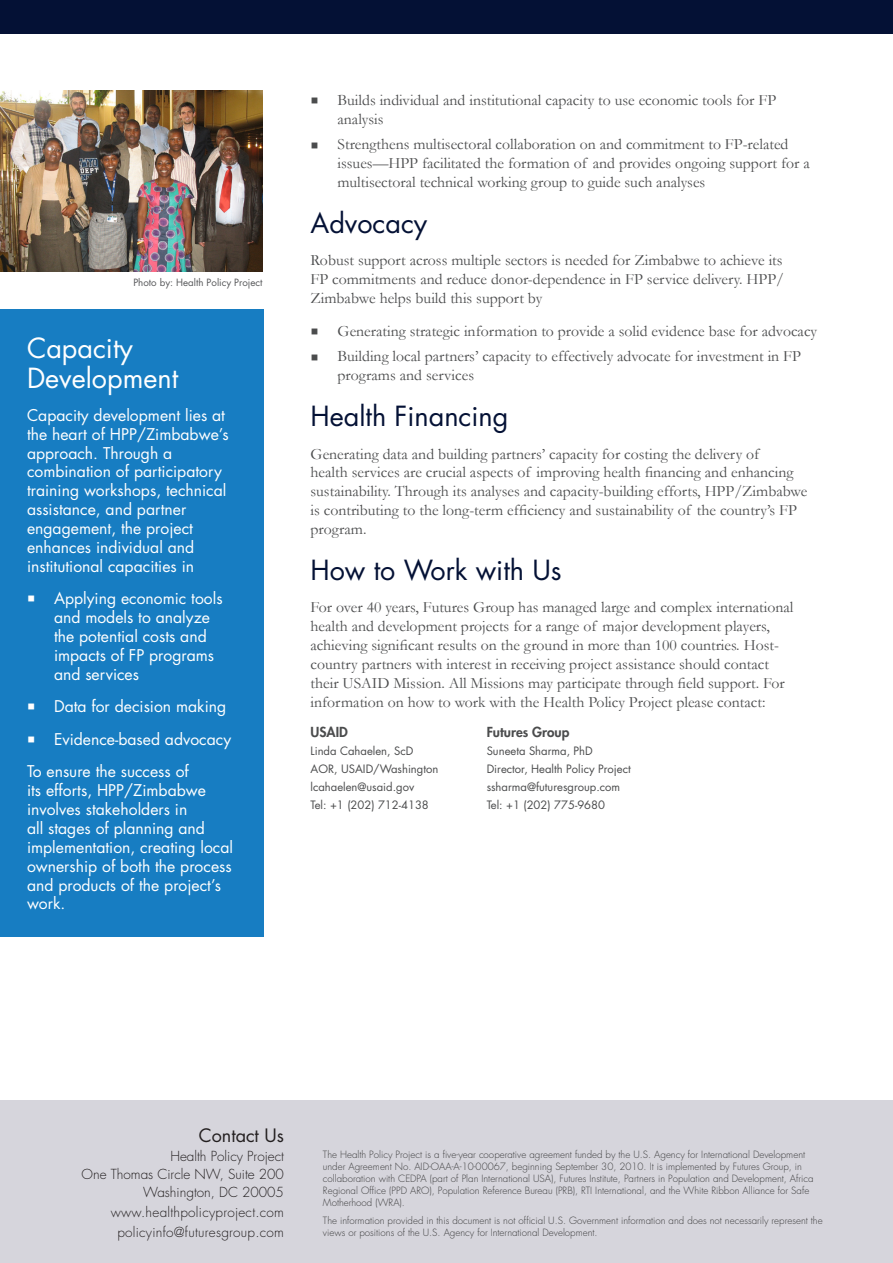
<style>
.page{position:relative;width:893px;height:1263px;background:#fff}
.page>*{position:absolute;margin:0;border:0;box-sizing:border-box;transform-origin:0 0}
.Heading_1{font:27px "Futura Std";color:#041135}
.Call-Out_Box_Heading{font:27px/30px "Futura Std";color:#fff}
.t1{font:18px "Futura Std";color:#231f20}
.Body{font:15.75px/18.9px "Garamond";color:#4b4c4d}
.Callout_Text{font:15.75px/18.9px "Futura Std";color:#fff}
.t2{font:300 13.5px/18px "Futura Std";color:#231f20;text-align:right}
.t3{font:300 13.5px "Futura Std";letter-spacing:.02em;color:#231f20}
.t4{font:800 13.5px "Futura Std";color:#4b4c4d}
.t5{font:11.25px/18px "Futura Std";color:#4b4c4d}
.t6{font:300 9.75px/12px "Futura Std";color:#3e3e3f}
.t7{font:9.75px "Futura Std";color:#57585a}
</style>
<div class="page">
<div style="left:0;top:0;width:893px;height:34px;background:#041135"></div>
<div style="left:0;top:1100px;width:893px;height:163px;background:#d6d5dc"></div>
<div style="left:0;top:309px;width:263px;height:627px;background:#177dc2"></div>
<img style="left:0;top:90px;width:263px;height:181px">
<p class="t7" style="left:133px;top:276px;width:131px">Photo by: Health Policy Project</p>
<p class="Call-Out_Box_Heading" style="left:27px;top:334px;width:153px">Capacity<br>Development</p>
<p class="Callout_Text" style="left:27px;top:406px;width:203px">Capacity development lies at the heart of HPP/Zimbabwe’s approach. Through a combination of participatory training workshops, technical assistance, and partner engagement, the project enhances individual and institutional capacities in</p>
<p class="Callout_Text" style="left:54px;top:589px;width:170px">Applying economic tools and models to analyze the potential costs and impacts of FP programs and services</p>
<p class="Callout_Text" style="left:54px;top:697px;width:174px">Data for decision making</p>
<p class="Callout_Text" style="left:54px;top:730px;width:179px">Evidence-based advocacy</p>
<p class="Callout_Text" style="left:27px;top:762px;width:208px">To ensure the success of<br>its efforts, HPP/Zimbabwe involves stakeholders in<br>all stages of planning and implementation, creating local ownership of both the process and products of the project’s work.</p>
<p class="Body" style="left:338px;top:90px;width:440px">Builds individual and institutional capacity to use economic tools for FP analysis</p>
<p class="Body" style="left:338px;top:135px;width:474px">Strengthens multisectoral collaboration on and commitment to FP-related issues—HPP facilitated the formation of and provides ongoing support for a multisectoral technical working group to guide such analyses</p>
<p class="Heading_1" style="left:310px;top:206px;width:118px">Advocacy</p>
<p class="Body" style="left:310px;top:251px;width:475px;text-align:justify">Robust support across multiple sectors is needed for Zimbabwe to achieve its FP commitments and reduce donor-dependence in FP service delivery. HPP/ Zimbabwe helps build this support by</p>
<p class="Body" style="left:338px;top:321px;width:481px">Generating strategic information to provide a solid evidence base for advocacy</p>
<p class="Body" style="left:338px;top:347px;width:465px">Building local partners’ capacity to effectively advocate for investment in FP programs and services</p>
<p class="Heading_1" style="left:310px;top:399px;width:199px">Health Financing</p>
<p class="Body" style="left:310px;top:444px;width:498px">Generating data and building partners’ capacity for costing the delivery of<br>health services are crucial aspects of improving health financing and enhancing sustainability. Through its analyses and capacity-building efforts, HPP/Zimbabwe is contributing to the long-term efficiency and sustainability of the country’s FP program.</p>
<p class="Heading_1" style="left:310px;top:553px;width:253px">How to Work with Us</p>
<p class="Body" style="left:310px;top:598px;width:484px">For over 40 years, Futures Group has managed large and complex international health and development projects for a range of major development players, achieving significant results on the ground in more than 100 countries. Host&shy;country partners with interest in receiving project assistance should contact their USAID Mission. All Missions may participate through field support. For information on how to work with the Health Policy Project please contact:</p>
<p class="t4" style="left:310px;top:723px;width:39px">USAID</p>
<p class="t5" style="left:310px;top:742px;width:129px">Linda Cahaelen, ScD<br>AOR, USAID/Washington lcahaelen@usaid.gov<br>Tel: +1 (202) 712-4138</p>
<p class="t4" style="left:487px;top:723px;width:84px">Futures Group</p>
<p class="t5" style="left:487px;top:742px;width:146px">Suneeta Sharma, PhD<br>Director, Health Policy Project</p>
<p class="t5" style="left:487px;top:778px;width:135px">ssharma@futuresgroup.com<br>Tel: +1 (202) 775-9680</p>
<p class="t1" style="left:199px;top:1124px;width:87px">Contact Us</p>
<p class="t2" style="left:82px;top:1147px;width:204px">Health Policy Project<br>One Thomas Circle NW, Suite 200<br>Washington, DC 20005</p>
<p class="t3" style="left:111px;top:1204px;width:175px">www.healthpolicyproject.com</p>
<p class="t3" style="left:117px;top:1224px;width:168px">policyinfo@futuresgroup.com</p>
<p class="t6" style="left:323px;top:1149px;width:492px">The Health Policy Project is a five-year cooperative agreement funded by the U.S. Agency for International Development under Agreement No. AID-OAA-A-10-00067, beginning September 30, 2010. It is implemented by Futures Group, in collaboration with CEDPA (part of Plan International USA), Futures Institute, Partners in Population and Development, Africa Regional Office (PPD ARO), Population Reference Bureau (PRB), RTI International, and the White Ribbon Alliance for Safe Motherhood (WRA).</p>
<p class="t6" style="left:323px;top:1215px;width:501px">The information provided in this document is not official U.S. Government information and does not necessarily represent the views or positions of the U.S. Agency for International Development.</p>
</div>
